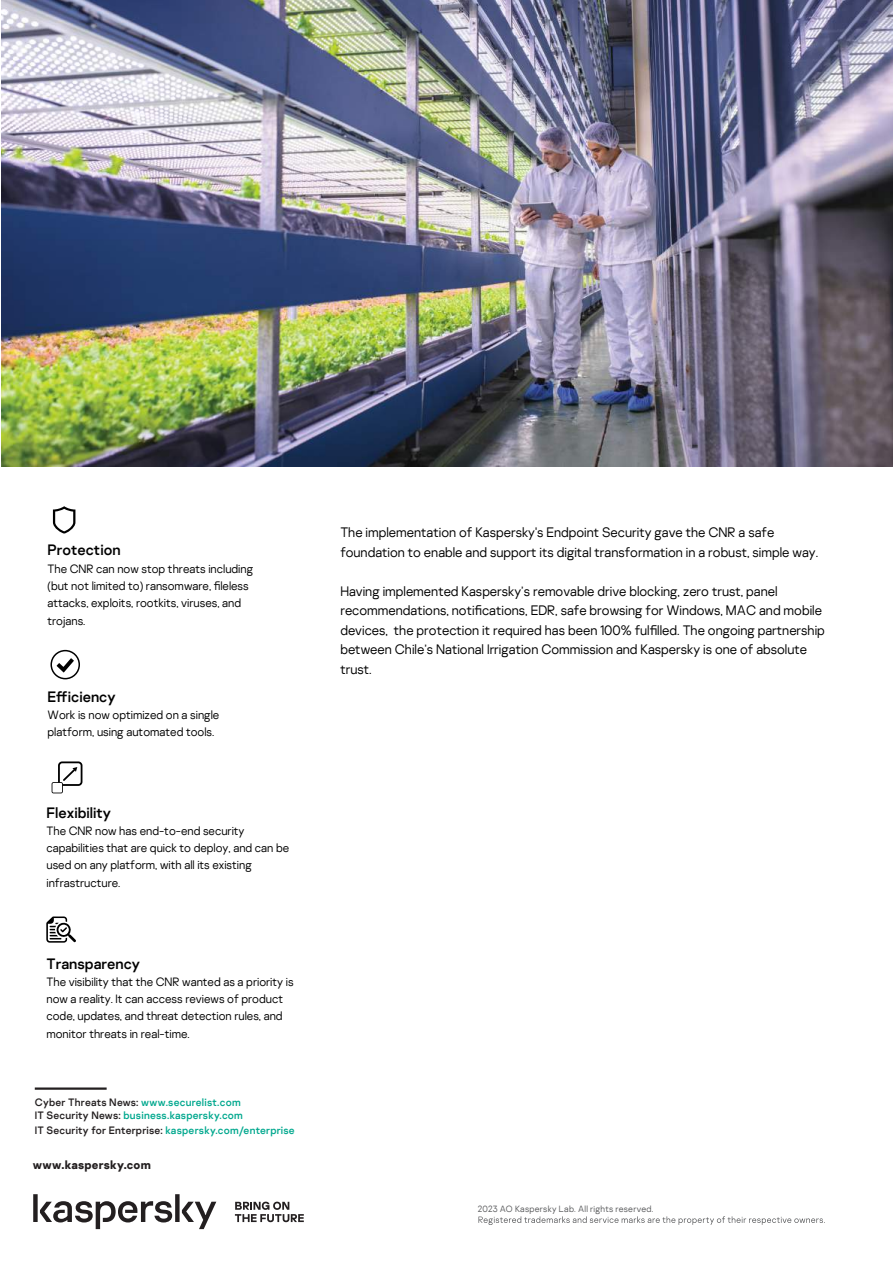
<style>
.page{position:relative;width:893px;height:1263px;background:#fff}
.page>*{position:absolute;margin:0;border:0;box-sizing:border-box;transform-origin:0 0}
.t1{font:15px "Kaspersky Sans";color:#000}
.t2{font:300 13.65px/19.5px "Kaspersky Sans";color:#000}
.t3{font:300 12px/17.2px "Kaspersky Sans";color:#000}
.t4{font:700 12px "Kaspersky Sans";letter-spacing:.02em;color:#231f20}
.t5{font:10.65px/13.4px "Kaspersky Sans";letter-spacing:.02em;color:#00a88e}
.t6{font:10.65px "Kaspersky Sans";letter-spacing:.02em;color:#231f20}
.t7{font:300 9px "Kaspersky Sans";letter-spacing:.03em;color:#58595b}
.s1{color:#231f20}
.s2{color:#00a88e}
</style>
<div class="page">
<img style="left:1px;top:0;width:892px;height:467px">
<svg style="left:53px;top:506px;width:22px;height:27px"></svg>
<svg style="left:57px;top:658px;width:17px;height:14px"></svg>
<div style="left:50px;top:650px;width:30px;height:29px;border:2px solid #000;border-radius:50%"></div>
<svg style="left:52px;top:761px;width:30px;height:32px"></svg>
<svg style="left:46px;top:916px;width:30px;height:27px"></svg>
<svg style="left:33px;top:1194px;width:183px;height:35px"></svg>
<svg style="left:235px;top:1202px;width:69px;height:20px"></svg>
<svg style="left:478px;top:1216px;width:347px;height:9px"></svg>
<hr style="left:35px;top:1087px;width:72px;height:3px;background:#231f20">
<p class="t1" style="left:47px;top:541px;width:75px">Protection</p>
<p class="t3" style="left:47px;top:560px;width:207px">The CNR can now stop threats including (but not limited to) ransomware, fileless attacks, exploits, rootkits, viruses, and trojans.</p>
<p class="t1" style="left:47px;top:687px;width:70px">Efficiency</p>
<p class="t3" style="left:47px;top:706px;width:173px">Work is now optimized on a single platform, using automated tools.</p>
<p class="t1" style="left:46px;top:803px;width:66px">Flexibility</p>
<p class="t3" style="left:46px;top:822px;width:244px">The CNR now has end-to-end security capabilities that are quick to deploy, and can be used on any platform, with all its existing infrastructure.</p>
<p class="t1" style="left:46px;top:954px;width:95px">Transparency</p>
<p class="t3" style="left:46px;top:973px;width:249px">The visibility that the CNR wanted as a priority is now a reality. It can access reviews of product code, updates, and threat detection rules, and monitor threats in real-time.</p>
<p class="t5" style="left:35px;top:1095px;width:210px"><span class="s1">Cyber Threats News:</span> www.securelist.com<br><span class="s1">IT Security News:</span> business.kaspersky.com</p>
<p class="t6" style="left:35px;top:1123px;width:261px">IT Security for Enterprise: <span class="s2">kaspersky.com/enterprise</span></p>
<p class="t4" style="left:33px;top:1157px;width:120px">www.kaspersky.com</p>
<p class="t2" style="left:340px;top:523px;width:479px">The implementation of Kaspersky's Endpoint Security gave the CNR a safe foundation to enable and support its digital transformation in a robust, simple way.</p>
<p class="t2" style="left:340px;top:581px;width:486px">Having implemented Kaspersky’s removable drive blocking, zero trust, panel recommendations, notifications, EDR, safe browsing for Windows, MAC and mobile devices, the protection it required has been 100% fulfilled. The ongoing partnership between Chile’s National Irrigation Commission and Kaspersky is one of absolute trust.</p>
<p class="t7" style="left:478px;top:1204px;width:177px">2023 AO Kaspersky Lab. All rights reserved.</p>
</div>
